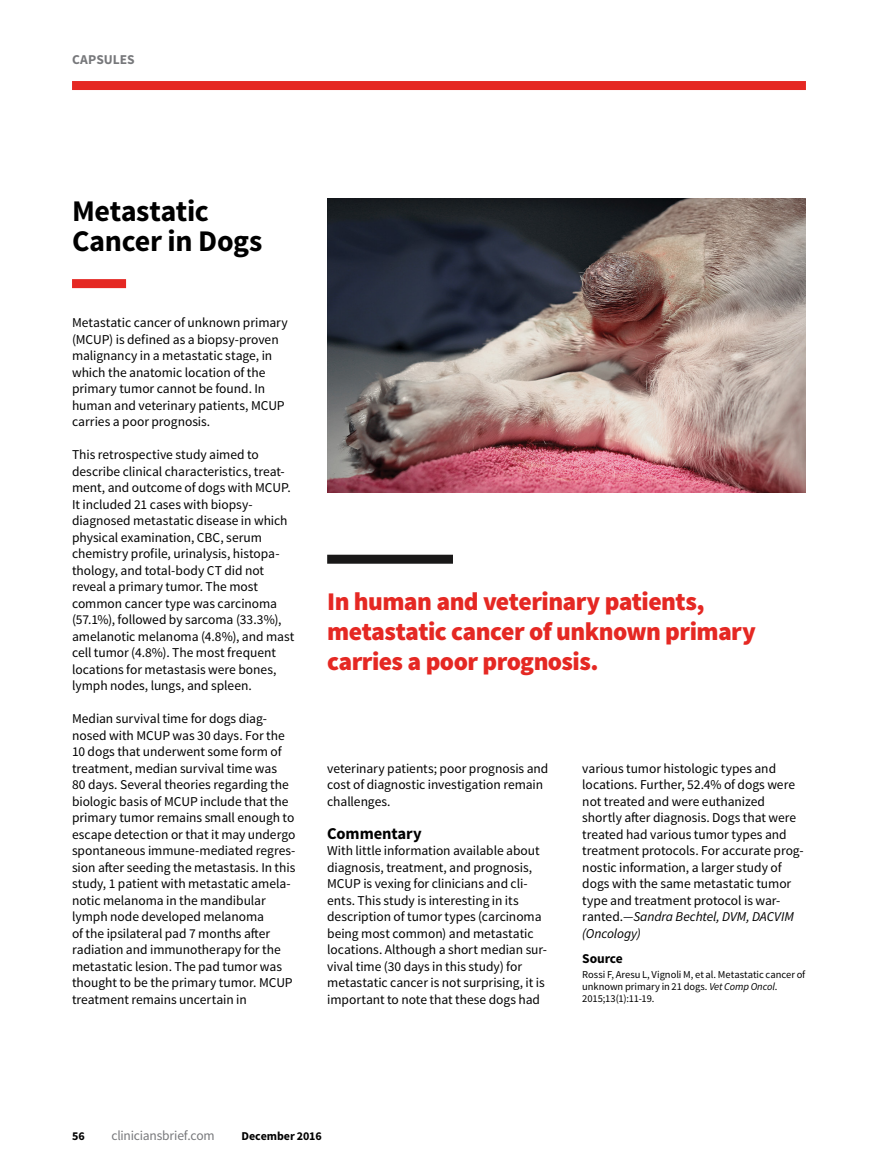
<style>
.page{position:relative;width:878px;height:1175px;background:#fff}
.page>*{position:absolute;margin:0;border:0;box-sizing:border-box;transform-origin:0 0}
.Capsule_head{font:700 30px/30px "Source Sans Pro";letter-spacing:-.015em;color:#000}
.Large_Pullout_with{font:900 25.5px/30px "Source Sans Pro";letter-spacing:-.03em;color:#e52823}
.Capsule_subhead_Co{font:700 16.5px "Source Sans Pro";letter-spacing:-.005em;color:#000}
.Capsule_body{font:13.5px/16.5px "Source Sans Pro";letter-spacing:-.005em;color:#000}
.Capsule_head-2{font:13.5px/16.5px "Source Sans Pro";letter-spacing:-.005em;color:#000}
.t1{font:13.5px "Source Sans Pro";letter-spacing:-.015em;color:#77787b}
.t2{font:700 13.5px "Source Sans Pro";color:#77787b}
.Capsule_source_sub{font:700 13.5px "Source Sans Pro";letter-spacing:-.01em;color:#000}
.t3{font:700 12px "Source Sans Pro";letter-spacing:-.005em;color:#000}
.Capsule_Source_bod{font:10.5px/12px "Source Sans Pro";letter-spacing:-.005em;color:#000}
.s1{font-style:italic}
</style>
<div class="page">
<div style="left:72px;top:279px;width:54px;height:9px;background:#e52823"></div>
<div style="left:72px;top:81px;width:734px;height:9px;background:#e52823"></div>
<img style="left:327px;top:198px;width:479px;height:295px">
<div style="left:327px;top:554px;width:126px;height:9px;background:#191818"></div>
<p class="t2" style="left:72px;top:51px;width:64px">CAPSULES</p>
<p class="Capsule_head" style="left:72px;top:197px;width:192px">Metastatic<br>Cancer in Dogs</p>
<p class="Capsule_head-2" style="left:72px;top:315px;width:217px">Metastatic cancer of unknown primary (MCUP) is defined as a biopsy-proven malignancy in a metastatic stage, in which the anatomic location of the primary tumor cannot be found. In human and veterinary patients, MCUP carries a poor prognosis.</p>
<p class="Capsule_body" style="left:72px;top:447px;width:224px">This retrospective study aimed to describe clinical characteristics, treat&shy;ment, and outcome of dogs with MCUP.<br>It included 21 cases with biopsy&shy;diagnosed metastatic disease in which physical examination, CBC, serum chemistry profile, urinalysis, histopa&shy;thology, and total-body CT did not reveal a primary tumor. The most common cancer type was carcinoma (57.1%), followed by sarcoma (33.3%), amelanotic melanoma (4.8%), and mast cell tumor (4.8%). The most frequent locations for metastasis were bones, lymph nodes, lungs, and spleen.</p>
<p class="Capsule_body" style="left:72px;top:711px;width:225px">Median survival time for dogs diag&shy;nosed with MCUP was 30 days. For the 10 dogs that underwent some form of treatment, median survival time was<br>80 days. Several theories regarding the biologic basis of MCUP include that the primary tumor remains small enough to escape detection or that it may undergo spontaneous immune-mediated regres&shy;sion after seeding the metastasis. In this study, 1 patient with metastatic amela&shy;notic melanoma in the mandibular lymph node developed melanoma<br>of the ipsilateral pad 7 months after radiation and immunotherapy for the metastatic lesion. The pad tumor was thought to be the primary tumor. MCUP treatment remains uncertain in</p>
<p class="Large_Pullout_with" style="left:327px;top:588px;width:430px">In human and veterinary patients, metastatic cancer of unknown primary carries a poor prognosis.</p>
<p class="Capsule_body" style="left:327px;top:760px;width:223px">veterinary patients; poor prognosis and cost of diagnostic investigation remain challenges.</p>
<p class="Capsule_subhead_Co" style="left:327px;top:822px;width:96px">Commentary</p>
<p class="Capsule_body" style="left:327px;top:842px;width:221px">With little information available about diagnosis, treatment, and prognosis, MCUP is vexing for clinicians and cli&shy;ents. This study is interesting in its description of tumor types (carcinoma being most common) and metastatic locations. Although a short median sur&shy;vival time (30 days in this study) for metastatic cancer is not surprising, it is important to note that these dogs had</p>
<p class="Capsule_body" style="left:582px;top:760px;width:223px">various tumor histologic types and locations. Further, 52.4% of dogs were not treated and were euthanized shortly after diagnosis. Dogs that were treated had various tumor types and treatment protocols. For accurate prog&shy;nostic information, a larger study of dogs with the same metastatic tumor type and treatment protocol is war&shy;ranted.<span class="s1">—Sandra Bechtel, DVM, DACVIM (Oncology)</span></p>
<p class="Capsule_source_sub" style="left:582px;top:950px;width:42px">Source</p>
<p class="Capsule_Source_bod" style="left:582px;top:968px;width:224px">Rossi F, Aresu L, Vignoli M, et al. Metastatic cancer of unknown primary in 21 dogs. <span class="s1">Vet Comp Oncol</span>.<br>2015;13(1):11-19.</p>
<p class="t3" style="left:72px;top:1128px;width:14px">56</p>
<p class="t1" style="left:111px;top:1127px;width:105px">cliniciansbrief.com</p>
<p class="t3" style="left:241px;top:1128px;width:82px">December 2016</p>
</div>
